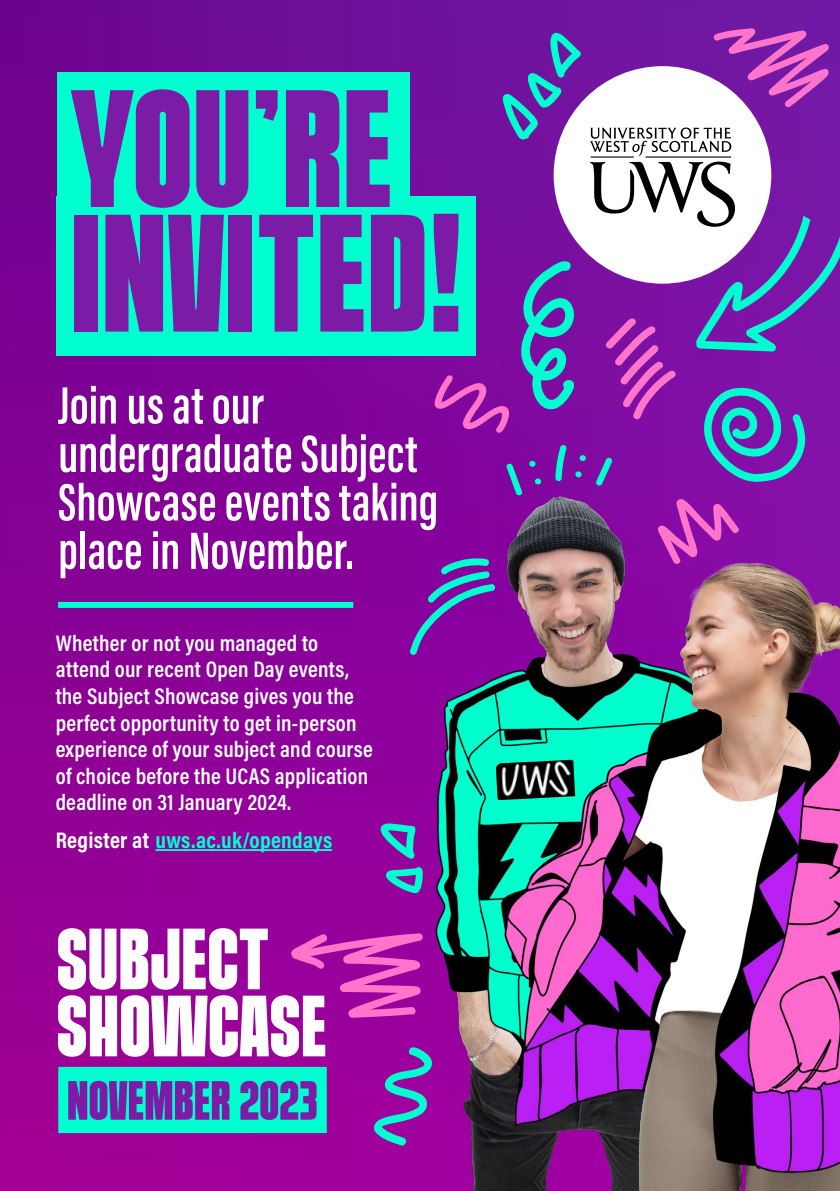
<style>
.page{position:relative;width:840px;height:1191px;background:#fff}
.page>*{position:absolute;margin:0;border:0;box-sizing:border-box;transform-origin:0 0}
.t1{font:166.8px/124.6px "Fredonia";letter-spacing:.01em;color:#7c1ba6}
.t2{font:55.2px "Fredonia";letter-spacing:.01em;color:#7c1ba6}
.t3{font:600 54px/48.4px "Acumin Pro Extra Cond";color:#fff}
.t4{font:600 22.8px/26.6px "Acumin Pro Cond";letter-spacing:.01em;color:#fff}
.t5{font:700 22.8px "Acumin Pro Cond";letter-spacing:.01em;color:#00ffd0}
.s1{font-family:"Akzidenz Grotesk BQ X Bd Cnd Alt"}
.s2{color:#fff}
</style>
<div class="page">
<img style="left:0;top:0;width:839px;height:1191px">
<div style="left:57px;top:72px;width:352px;height:150px;background:#00ffd0"></div>
<div style="left:57px;top:196px;width:418px;height:160px;background:#00ffd0"></div>
<img style="left:342px;top:435px;width:139px;height:756px">
<svg style="left:383px;top:866px;width:39px;height:27px"></svg>
<svg style="left:377px;top:822px;width:39px;height:37px"></svg>
<div style="left:58px;top:602px;width:295px;height:6px;background:#00ffd0"></div>
<svg style="left:58px;top:928px;width:376px;height:218px"></svg>
<svg style="left:409px;top:28px;width:430px;height:627px"></svg>
<img style="left:481px;top:549px;width:358px;height:642px">
<hr style="left:155px;top:849px;width:177px;height:2px;background:#00ffd0">
<h1 class="t1" style="left:71px;top:88px;width:397px">YOU’RE<br>INVITED<span class="s1">!</span></h1>
<h3 class="t3" style="left:58px;top:381px;width:381px">Join us at our undergraduate Subject<br>Showcase events taking place in November.</h3>
<p class="t4" style="left:56px;top:629px;width:318px">Whether or not you managed to attend our recent Open Day events, the Subject Showcase gives you the perfect opportunity to get in-person experience of your subject and course of choice before the UCAS application deadline on 31 January 2024.</p>
<p class="t5" style="left:56px;top:825px;width:278px"><span class="s2">Register at</span> uws.ac.uk/opendays</p>
<h2 class="t2" style="left:67px;top:1071px;width:252px">NOVEMBER 2023</h2>
</div>
